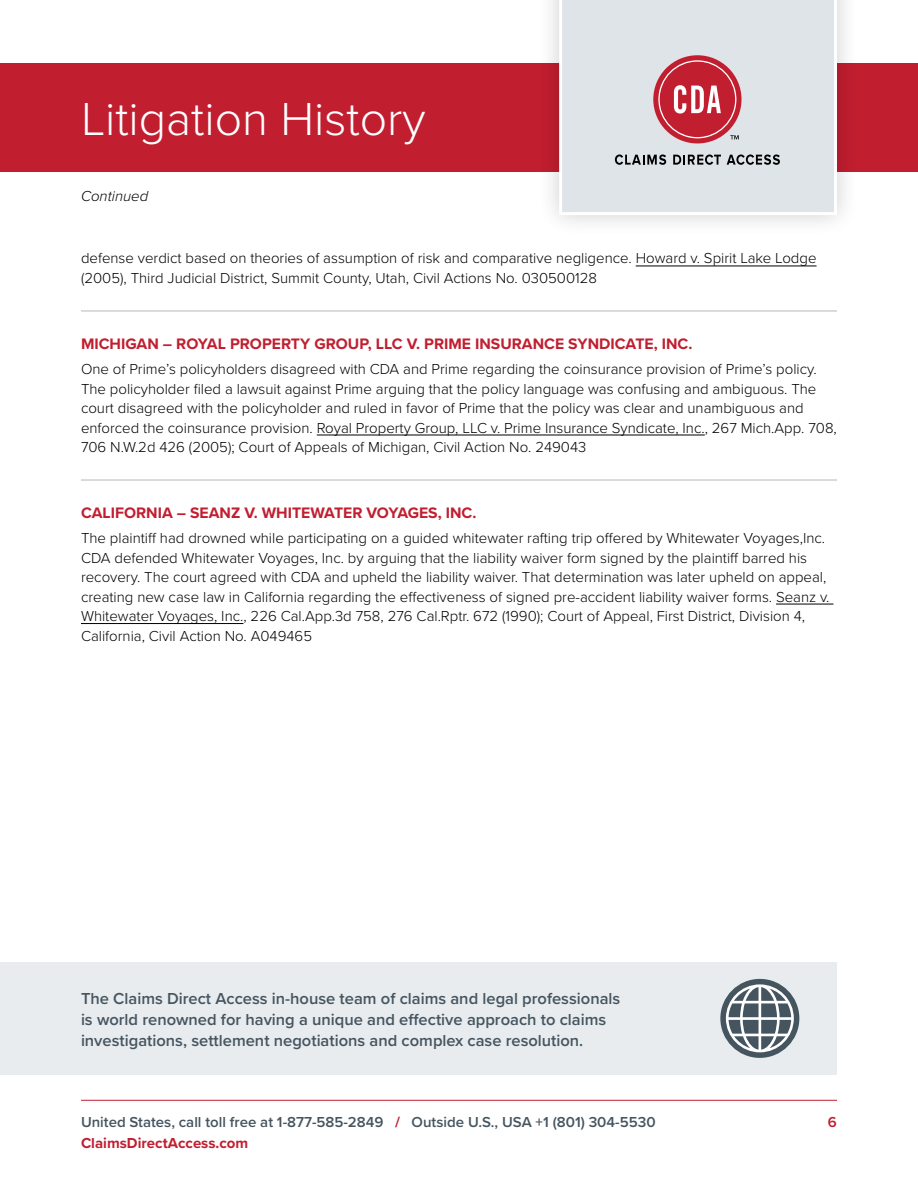
<style>
.page{position:relative;width:918px;height:1188px;background:#fff}
.page>*{position:absolute;margin:0;border:0;box-sizing:border-box;transform-origin:0 0}
.t1{font:300 48px "Proxima Nova";color:#fff}
.t2{font:600 16.5px/21px "Proxima Nova";color:#455560}
.t3{font:700 15.75px "Proxima Nova";color:#c11e30}
.t4{font:300 15px/19.5px "Proxima Nova";color:#000}
.t5{font:600 15px "Proxima Nova";color:#455560}
.t6{font:700 15px "Proxima Nova";color:#c11e30}
.t7{font:italic 300 15px "Proxima Nova";color:#000}
.t8{font:600 15px "Proxima Nova";color:#c11e30}
.s1{font-weight:700;color:#c11e30}
</style>
<div class="page">
<hr style="left:81px;top:1100px;width:756px;height:1px;background:#c11e30">
<div style="left:0;top:64px;width:918px;height:108px;background:#c11e30"></div>
<div style="left:536px;top:0;width:324px;height:238px;background:#000;opacity:.2"></div>
<div style="left:559px;top:0;width:278px;height:215px;background:#dfe4e9"></div>
<div style="left:653px;top:55px;width:89px;height:88px;background:#c11e30;border-radius:50%"></div>
<svg style="left:615px;top:154px;width:51px;height:11px"></svg>
<svg style="left:673px;top:154px;width:48px;height:11px"></svg>
<svg style="left:727px;top:154px;width:53px;height:11px"></svg>
<svg style="left:658px;top:60px;width:81px;height:79px"></svg>
<div style="left:0;top:962px;width:837px;height:113px;background:#e8ecef"></div>
<div style="left:720px;top:979px;width:79px;height:79px;background:#455560;border-radius:50%"></div>
<svg style="left:726px;top:984px;width:68px;height:68px"></svg>
<hr style="left:636px;top:266px;width:181px;height:1px;background:#000">
<hr style="left:81px;top:311px;width:756px;height:1px;background:#bbb5b4">
<hr style="left:317px;top:435px;width:388px;height:1px;background:#000">
<hr style="left:81px;top:480px;width:756px;height:1px;background:#bbb5b4">
<hr style="left:776px;top:604px;width:57px;height:1px;background:#000">
<hr style="left:81px;top:623px;width:162px;height:1px;background:#000">
<h1 class="t1" style="left:81px;top:83px;width:346px">Litigation History</h1>
<p class="t7" style="left:81px;top:185px;width:69px">Continued</p>
<p class="t4" style="left:81px;top:248px;width:737px">defense verdict based on theories of assumption of risk and comparative negligence. Howard v. Spirit Lake Lodge (2005), Third Judicial District, Summit County, Utah, Civil Actions No. 030500128</p>
<p class="t3" style="left:81px;top:332px;width:613px">MICHIGAN – ROYAL PROPERTY GROUP, LLC V. PRIME INSURANCE SYNDICATE, INC.</p>
<p class="t4" style="left:81px;top:358px;width:757px">One of Prime’s policyholders disagreed with CDA and Prime regarding the coinsurance provision of Prime’s policy.<br>The policyholder filed a lawsuit against Prime arguing that the policy language was confusing and ambiguous. The court disagreed with the policyholder and ruled in favor of Prime that the policy was clear and unambiguous and enforced the coinsurance provision. Royal Property Group, LLC v. Prime Insurance Syndicate, Inc., 267 Mich.App. 708, 706 N.W.2d 426 (2005); Court of Appeals of Michigan, Civil Action No. 249043</p>
<p class="t3" style="left:81px;top:501px;width:397px">CALIFORNIA – SEANZ V. WHITEWATER VOYAGES, INC.</p>
<p class="t4" style="left:81px;top:528px;width:750px">The plaintiff had drowned while participating on a guided whitewater rafting trip offered by Whitewater Voyages,Inc.<br>CDA defended Whitewater Voyages, Inc. by arguing that the liability waiver form signed by the plaintiff barred his recovery. The court agreed with CDA and upheld the liability waiver. That determination was later upheld on appeal, creating new case law in California regarding the effectiveness of signed pre-accident liability waiver forms. Seanz v.<br>Whitewater Voyages, Inc., 226 Cal.App.3d 758, 276 Cal.Rptr. 672 (1990); Court of Appeal, First District, Division 4, California, Civil Action No. A049465</p>
<p class="t2" style="left:81px;top:987px;width:541px">The Claims Direct Access in-house team of claims and legal professionals is world renowned for having a unique and effective approach to claims investigations, settlement negotiations and complex case resolution.</p>
<p class="t5" style="left:81px;top:1111px;width:576px">United States, call toll free at 1-877-585-2849 <span class="s1">/</span> Outside U.S., USA +1 (801) 304-5530</p>
<p class="t6" style="left:81px;top:1132px;width:169px">ClaimsDirectAccess.com</p>
<p class="t8" style="left:828px;top:1111px;width:11px">6</p>
</div>
